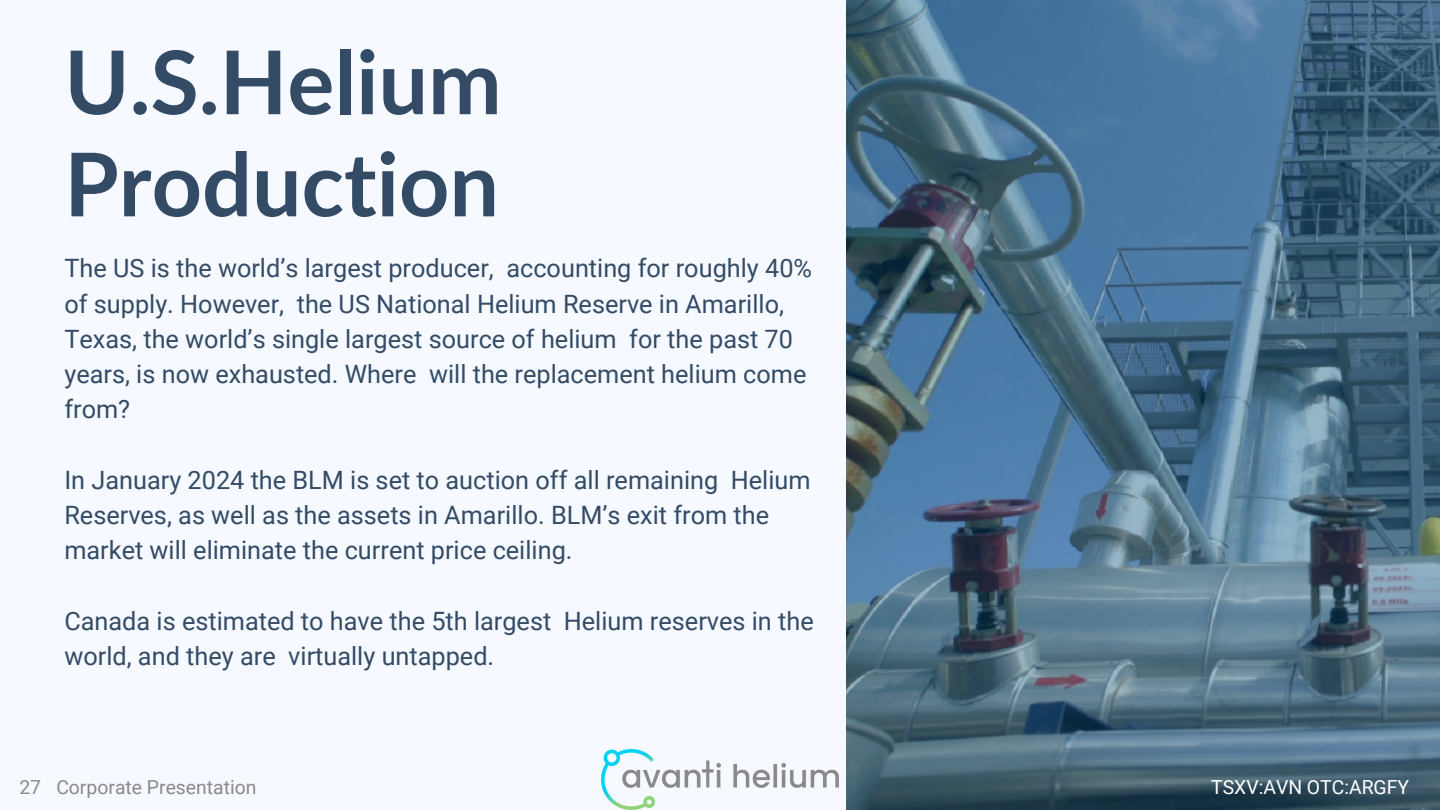
<style>
.page{position:relative;width:1440px;height:810px;background:#f6f9ff}
.page>*{position:absolute;margin:0;border:0;box-sizing:border-box;transform-origin:0 0}
.t1{font:700 87.9px/102.1px "Lato";color:#344b66}
.t2{font:25.3px/35.2px "Roboto";color:#344b66}
.t3{font:19.4px "Roboto";color:#8a8a8a}
.t4{font:19.4px "Roboto";color:#fff}
</style>
<div class="page">
<svg style="left:847px;top:0;width:593px;height:810px;background:#4b6e87"></svg>
<img style="left:602px;top:750px;width:237px;height:60px">
<h1 class="t1" style="left:64px;top:29px;width:439px">U.S.Helium<br>Production</h1>
<h2 class="t2" style="left:64px;top:251px;width:749px">The US is the world’s largest producer, accounting for roughly 40% of supply. However, the US National Helium Reserve in Amarillo, Texas, the world’s single largest source of helium for the past 70 years, is now exhausted. Where will the replacement helium come from?</h2>
<h2 class="t2" style="left:64px;top:463px;width:748px">In January 2024 the BLM is set to auction off all remaining Helium<br>Reserves, as well as the assets in Amarillo. BLM’s exit from the market will eliminate the current price ceiling.</h2>
<h2 class="t2" style="left:64px;top:604px;width:751px">Canada is estimated to have the 5th largest Helium reserves in the world, and they are virtually untapped.</h2>
<h3 class="t3" style="left:19px;top:776px;width:23px">27</h3>
<p class="t3" style="left:56px;top:776px;width:202px">Corporate Presentation</p>
<p class="t4" style="left:1211px;top:776px;width:199px">TSXV:AVN OTC:ARGFY</p>
</div>
